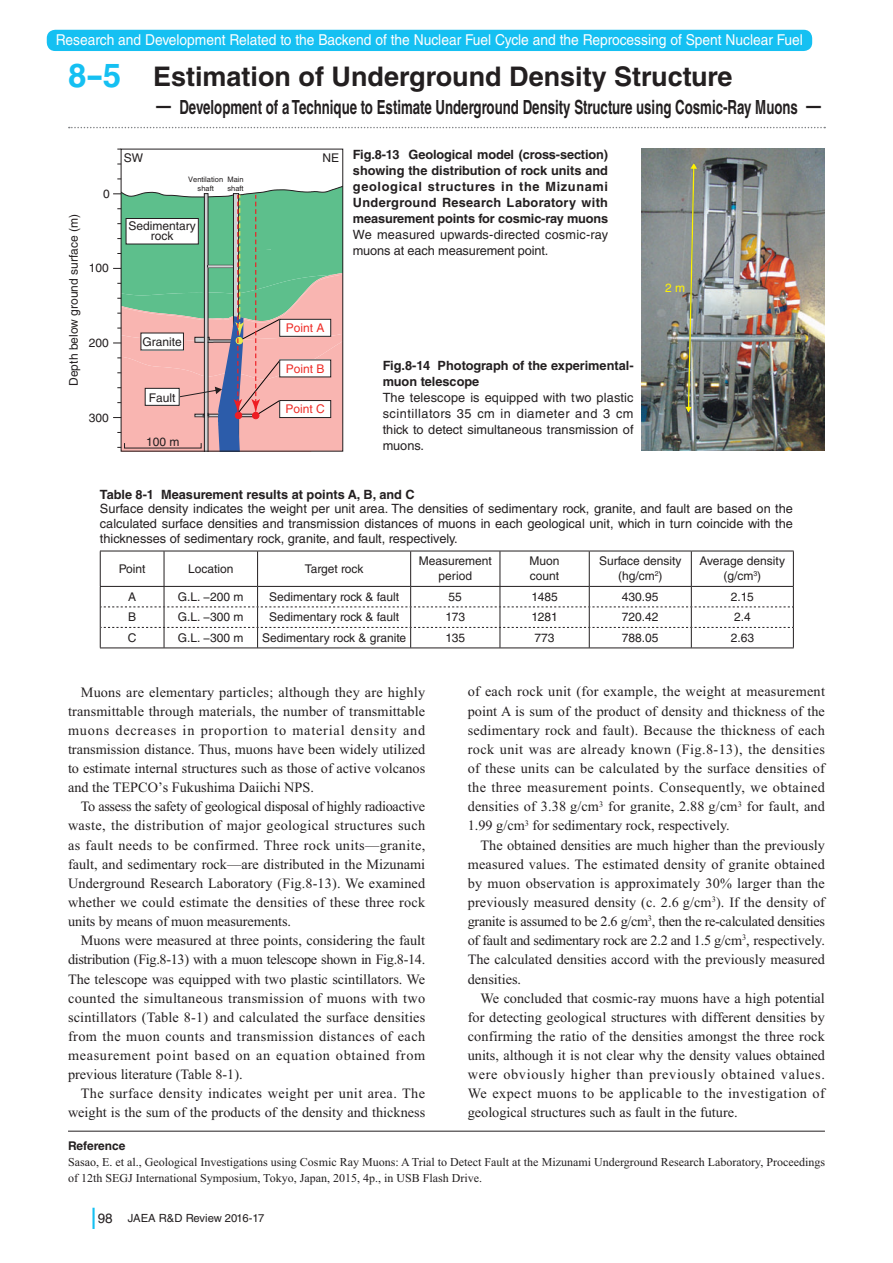
<style>
.page{position:relative;width:893px;height:1263px;background:#fff}
.page>*{position:absolute;margin:0;border:0;box-sizing:border-box;transform-origin:0 0}
.t1{font:700 33px "Helvetica LT Std";color:#15c0f2}
.t2{font:700 27px "Helvetica LT Std";color:#231f20}
.t3{font:700 19.5px "Helvetica LT Std";color:#231f20;scale:.68 1}
.t4{font:15px "Helvetica LT Std";color:#fff;scale:.92 1}
.t5{font:14.25px/19.2px "Times New Roman";color:#231f20;text-align:justify}
.t6{font:12.75px/15.9px "Helvetica LT Std";color:#231f20;text-align:justify}
.t7{font:700 12.75px/15.9px "Helvetica LT Std";color:#231f20;text-align:justify}
.t8{font:12px/14.9px "Helvetica LT Std";color:#231f20;text-align:center}
.t9{font:12px/15.9px "Times New Roman";color:#231f20}
.t10{font:12px "Helvetica LT Std";color:#ee2d28}
.t11{font:700 12px "Helvetica LT Std";color:#231f20}
.t12{font:12px "Helvetica LT Std";color:#fff101}
.t13{font:11.25px "Helvetica LT Std";letter-spacing:-.02em;color:#231f20}
.t14{font:7.5px/9px "Helvetica LT Std";color:#231f20}
.s1{font-size:13.5px}
</style>
<div class="page">
<hr style="left:92px;top:1208px;width:3px;height:21px;background:#15c0f2">
<svg style="left:69px;top:127px;width:756px;height:1px"></svg>
<hr style="left:68px;top:1131px;width:757px;height:1px;background:#231f20">
<div style="left:47px;top:30px;width:765px;height:21px;background:#15c0f2;border-radius:9px"></div>
<svg style="left:113px;top:149px;width:230px;height:302px"></svg>
<img style="left:642px;top:149px;width:183px;height:302px">
<svg style="left:685px;top:163px;width:12px;height:250px"></svg>
<hr style="left:100px;top:551px;width:64px;height:1px;background:#231f20">
<hr style="left:100px;top:551px;width:1px;height:35px;background:#231f20">
<hr style="left:164px;top:551px;width:94px;height:1px;background:#231f20">
<hr style="left:164px;top:551px;width:1px;height:35px;background:#231f20">
<hr style="left:258px;top:551px;width:153px;height:1px;background:#231f20">
<hr style="left:257px;top:551px;width:1px;height:35px;background:#231f20">
<hr style="left:411px;top:551px;width:89px;height:1px;background:#231f20">
<hr style="left:410px;top:551px;width:1px;height:35px;background:#231f20">
<hr style="left:500px;top:551px;width:89px;height:1px;background:#231f20">
<hr style="left:500px;top:551px;width:1px;height:35px;background:#231f20">
<hr style="left:589px;top:551px;width:102px;height:1px;background:#231f20">
<hr style="left:589px;top:551px;width:1px;height:35px;background:#231f20">
<hr style="left:691px;top:551px;width:103px;height:1px;background:#231f20">
<hr style="left:691px;top:551px;width:1px;height:35px;background:#231f20">
<hr style="left:793px;top:551px;width:1px;height:35px;background:#231f20">
<hr style="left:100px;top:586px;width:64px;height:1px;background:#231f20">
<hr style="left:164px;top:586px;width:94px;height:1px;background:#231f20">
<hr style="left:258px;top:586px;width:153px;height:1px;background:#231f20">
<hr style="left:411px;top:586px;width:89px;height:1px;background:#231f20">
<hr style="left:500px;top:586px;width:89px;height:1px;background:#231f20">
<hr style="left:589px;top:586px;width:102px;height:1px;background:#231f20">
<hr style="left:691px;top:586px;width:103px;height:1px;background:#231f20">
<hr style="left:100px;top:648px;width:694px;height:1px;background:#231f20">
<svg style="left:100px;top:587px;width:694px;height:61px"></svg>
<p class="t4" style="left:56px;top:34px;width:814px">Research and Development Related to the Backend of the Nuclear Fuel Cycle and the Reprocessing of Spent Nuclear Fuel</p>
<h1 class="t1" style="left:68px;top:63px;width:55px">8-5</h1>
<h2 class="t2" style="left:153px;top:66px;width:581px">Estimation of Underground Density Structure</h2>
<h3 class="t3" style="left:179px;top:99px;width:911px">Development of a Technique to Estimate Underground Density Structure using Cosmic-Ray Muons</h3>
<p class="t8" style="left:67px;top:386px;width:173px;rotate:-90deg">Depth below ground surface (m)</p>
<p class="t8" style="left:103px;top:187px;width:8px">0</p>
<p class="t8" style="left:89px;top:262px;width:22px">100</p>
<p class="t8" style="left:124px;top:151px;width:21px">SW</p>
<p class="t8" style="left:322px;top:151px;width:18px">NE</p>
<p class="t14" style="left:188px;top:176px;width:37px;text-align:center">Ventilation shaft</p>
<p class="t14" style="left:227px;top:176px;width:18px">Main shaft</p>
<p class="t8" style="left:129px;top:221px;width:69px;line-height:10.5px">Sedimentary rock</p>
<p class="t7" style="left:353px;top:148px;width:257px">Fig.8-13 Geological model (cross-section) showing the distribution of rock units and geological structures in the Mizunami Underground Research Laboratory with measurement points for cosmic-ray muons</p>
<p class="t6" style="left:353px;top:228px;width:257px">We measured upwards-directed cosmic-ray muons at each measurement point.</p>
<p class="t8" style="left:89px;top:336px;width:22px">200</p>
<p class="t8" style="left:143px;top:335px;width:41px">Granite</p>
<p class="t10" style="left:286px;top:323px;width:40px">Point A</p>
<p class="t12" style="left:665px;top:283px;width:22px">2 m</p>
<p class="t7" style="left:383px;top:359px;width:252px">Fig.8-14 Photograph of the experimental&shy;muon telescope</p>
<p class="t6" style="left:383px;top:390px;width:252px">The telescope is equipped with two plastic scintillators 35 cm in diameter and 3 cm thick to detect simultaneous transmission of muons.</p>
<p class="t7" style="left:100px;top:487px;width:316px">Table 8-1 Measurement results at points A, B, and C</p>
<p class="t6" style="left:100px;top:503px;width:695px;line-height:14.9px">Surface density indicates the weight per unit area. The densities of sedimentary rock, granite, and fault are based on the calculated surface densities and transmission distances of muons in each geological unit, which in turn coincide with the thicknesses of sedimentary rock, granite, and fault, respectively.</p>
<p class="t10" style="left:286px;top:364px;width:40px">Point B</p>
<p class="t10" style="left:286px;top:404px;width:41px">Point C</p>
<p class="t8" style="left:149px;top:391px;width:28px">Fault</p>
<p class="t8" style="left:89px;top:411px;width:22px">300</p>
<p class="t8" style="left:146px;top:435px;width:35px">100 m</p>
<p class="t8" style="left:119px;top:562px;width:28px">Point</p>
<p class="t8" style="left:188px;top:562px;width:47px">Location</p>
<p class="t8" style="left:305px;top:562px;width:60px">Target rock</p>
<p class="t8" style="left:419px;top:555px;width:75px">Measurement period</p>
<p class="t8" style="left:530px;top:555px;width:32px;text-align:left">Muon count</p>
<p class="t8" style="left:599px;top:555px;width:84px">Surface density (hg/cm<sup>2</sup>)</p>
<p class="t8" style="left:700px;top:555px;width:87px">Average density (g/cm<sup>3</sup>)</p>
<p class="t8" style="left:128px;top:590px;width:10px">A</p>
<p class="t8" style="left:178px;top:590px;width:67px">G.L. −200 m</p>
<p class="t8" style="left:269px;top:590px;width:132px">Sedimentary rock &amp; fault</p>
<p class="t8" style="left:449px;top:590px;width:15px">55</p>
<p class="t8" style="left:531px;top:590px;width:28px">1485</p>
<p class="t8" style="left:622px;top:590px;width:38px">430.95</p>
<p class="t8" style="left:731px;top:590px;width:24px">2.15</p>
<p class="t8" style="left:128px;top:610px;width:10px">B</p>
<p class="t8" style="left:178px;top:610px;width:67px">G.L. −300 m</p>
<p class="t8" style="left:269px;top:610px;width:132px">Sedimentary rock &amp; fault</p>
<p class="t8" style="left:446px;top:610px;width:21px">173</p>
<p class="t8" style="left:531px;top:610px;width:28px">1281</p>
<p class="t8" style="left:622px;top:610px;width:38px">720.42</p>
<p class="t8" style="left:734px;top:610px;width:18px">2.4</p>
<p class="t8" style="left:128px;top:631px;width:10px">C</p>
<p class="t8" style="left:178px;top:631px;width:67px">G.L. −300 m</p>
<p class="t8" style="left:262px;top:631px;width:145px">Sedimentary rock &amp; granite</p>
<p class="t8" style="left:446px;top:631px;width:21px">135</p>
<p class="t8" style="left:535px;top:631px;width:22px">773</p>
<p class="t8" style="left:622px;top:631px;width:38px">788.05</p>
<p class="t8" style="left:731px;top:631px;width:25px">2.63</p>
<p class="t5" style="left:68px;top:683px;width:359px;text-indent:13px">Muons are elementary particles; although they are highly transmittable through materials, the number of transmittable muons decreases in proportion to material density and transmission distance. Thus, muons have been widely utilized to estimate internal structures such as those of active volcanos and the TEPCOʼs Fukushima Daiichi NPS.</p>
<p class="t5" style="left:68px;top:798px;width:359px;text-indent:13px">To assess the safety of geological disposal of highly radioactive waste, the distribution of major geological structures such as fault needs to be confirmed. Three rock units—granite, fault, and sedimentary rock—are distributed in the Mizunami Underground Research Laboratory (Fig.8-13). We examined whether we could estimate the densities of these three rock units by means of muon measurements.</p>
<p class="t5" style="left:68px;top:932px;width:359px;text-indent:13px">Muons were measured at three points, considering the fault distribution (Fig.8-13) with a muon telescope shown in Fig.8-14.<br>The telescope was equipped with two plastic scintillators. We counted the simultaneous transmission of muons with two scintillators (Table 8-1) and calculated the surface densities from the muon counts and transmission distances of each measurement point based on an equation obtained from previous literature (Table 8-1).</p>
<p class="t5" style="left:68px;top:1085px;width:359px;text-align:right">The surface density indicates weight per unit area. The weight is the sum of the products of the density and thickness</p>
<p class="t5" style="left:468px;top:683px;width:359px">of each rock unit (for example, the weight at measurement point A is sum of the product of density and thickness of the sedimentary rock and fault). Because the thickness of each rock unit was are already known (Fig.8-13), the densities of these units can be calculated by the surface densities of the three measurement points. Consequently, we obtained densities of 3.38 g/cm<sup>3</sup> for granite, 2.88 g/cm<sup>3</sup> for fault, and 1.99 g/cm<sup>3</sup> for sedimentary rock, respectively.</p>
<p class="t5" style="left:468px;top:836px;width:359px;text-indent:13px">The obtained densities are much higher than the previously measured values. The estimated density of granite obtained by muon observation is approximately 30% larger than the previously measured density (c. 2.6 g/cm<sup>3</sup>). If the density of granite is assumed to be 2.6 g/cm<sup>3</sup>, then the re-calculated densities of fault and sedimentary rock are 2.2 and 1.5 g/cm<sup>3</sup>, respectively.<br>The calculated densities accord with the previously measured densities.</p>
<p class="t5" style="left:468px;top:990px;width:359px;text-indent:13px">We concluded that cosmic-ray muons have a high potential for detecting geological structures with different densities by confirming the ratio of the densities amongst the three rock units, although it is not clear why the density values obtained were obviously higher than previously obtained values.<br>We expect muons to be applicable to the investigation of geological structures such as fault in the future.</p>
<p class="t11" style="left:68px;top:1141px;width:59px">Reference</p>
<p class="t9" style="left:68px;top:1155px;width:758px">Sasao, E. et al., Geological Investigations using Cosmic Ray Muons: A Trial to Detect Fault at the Mizunami Underground Research Laboratory, Proceedings of 12th SEGJ International Symposium, Tokyo, Japan, 2015, 4p., in USB Flash Drive.</p>
<p class="t13" style="left:98px;top:1213px;width:168px"><span class="s1">98</span> JAEA R&amp;D Review 2016-17</p>
</div>
